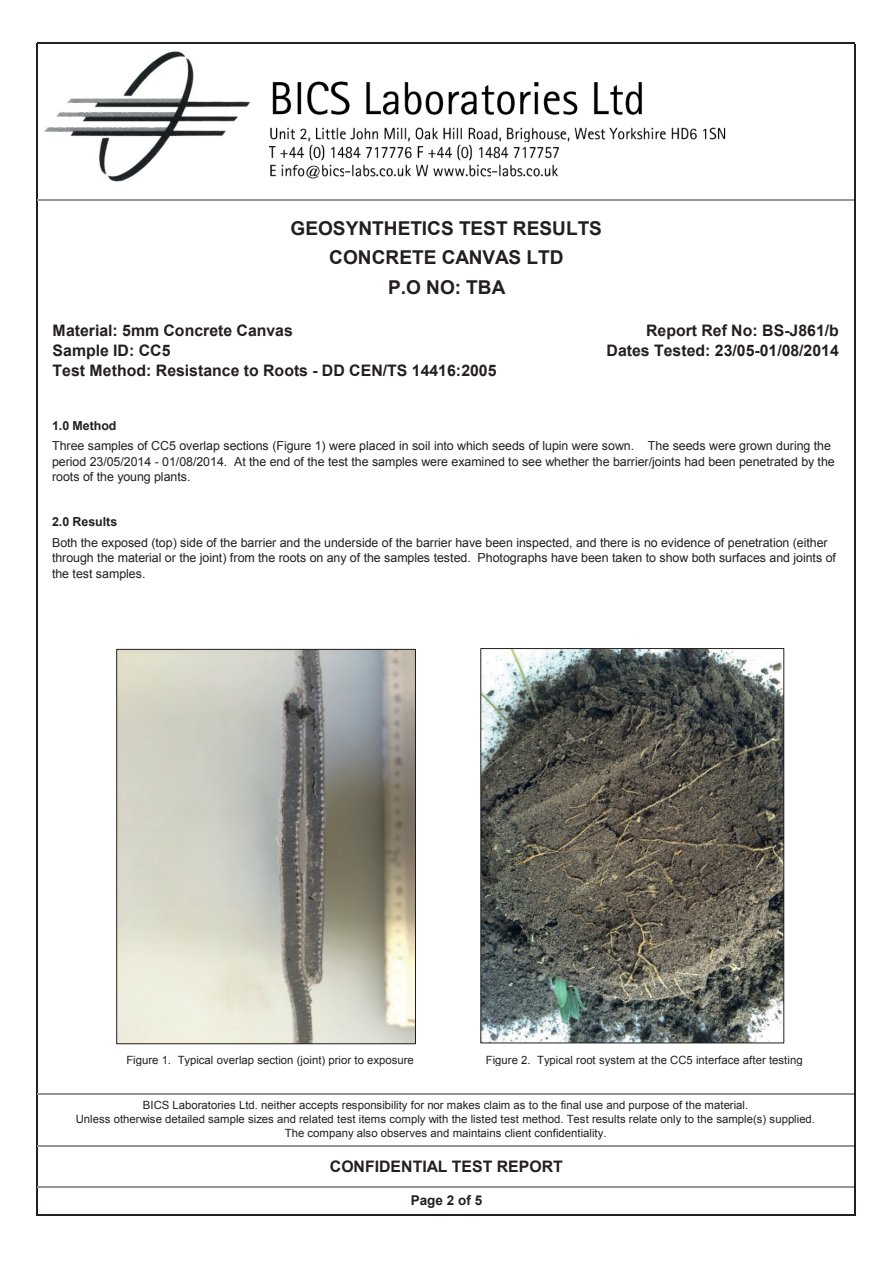
<style>
.page{position:relative;width:893px;height:1263px;background:#fff}
.page>*{position:absolute;margin:0;border:0;box-sizing:border-box;transform-origin:0 0}
.t1{font:700 19.05px/29.5px "Arial";color:#231f20;text-align:center}
.t2{font:700 15.9px/19.8px "Arial";color:#231f20}
.t3{font:700 13.5px "Arial";color:#231f20}
.t4{font:12.45px/15.5px "Arial";letter-spacing:-.005em;color:#231f20}
.t5{font:700 12.45px "Arial";letter-spacing:-.005em;color:#231f20}
.t6{font:11.4px/13.8px "Arial";color:#231f20;text-align:center}
</style>
<div class="page">
<hr style="left:37px;top:43px;width:1px;height:1172px;background:#231f20">
<hr style="left:854px;top:44px;width:1px;height:1171px;background:#231f20">
<hr style="left:38px;top:43px;width:817px;height:1px;background:#231f20">
<hr style="left:38px;top:199px;width:816px;height:1px;background:#939598">
<hr style="left:38px;top:1094px;width:816px;height:1px;background:#939598">
<hr style="left:38px;top:1145px;width:816px;height:1px;background:#939598">
<hr style="left:38px;top:1187px;width:816px;height:1px;background:#939598">
<hr style="left:38px;top:1214px;width:817px;height:1px;background:#231f20">
<img style="left:272px;top:81px;width:370px;height:34px">
<img style="left:270px;top:127px;width:456px;height:15px">
<img style="left:269px;top:144px;width:290px;height:17px">
<img style="left:270px;top:164px;width:288px;height:15px">
<img style="left:344px;top:164px;width:13px;height:15px">
<img style="left:492px;top:164px;width:12px;height:15px">
<img style="left:44px;top:51px;width:207px;height:131px">
<img style="left:482px;top:650px;width:300px;height:391px">
<div style="left:480px;top:648px;width:304px;height:395px;border:1px solid #231f20"></div>
<img style="left:118px;top:651px;width:296px;height:391px">
<div style="left:116px;top:649px;width:300px;height:395px;border:1px solid #231f20"></div>
<h1 class="t1" style="left:291px;top:214px;width:313px">GEOSYNTHETICS TEST RESULTS<br>CONCRETE CANVAS LTD<br>P.O NO: TBA</h1>
<p class="t2" style="left:53px;top:321px;width:445px">Material: 5mm Concrete Canvas<br>Sample ID: CC5<br>Test Method: Resistance to Roots - DD CEN/TS 14416:2005</p>
<p class="t5" style="left:52px;top:418px;width:66px">1.0 Method</p>
<p class="t2" style="left:646px;top:321px;width:194px">Report Ref No: BS-J861/b</p>
<p class="t2" style="left:607px;top:341px;width:234px">Dates Tested: 23/05-01/08/2014</p>
<p class="t4" style="left:52px;top:438px;width:784px">Three samples of CC5 overlap sections (Figure 1) were placed in soil into which seeds of lupin were sown. The seeds were grown during the period 23/05/2014 - 01/08/2014. At the end of the test the samples were examined to see whether the barrier/joints had been penetrated by the roots of the young plants.</p>
<p class="t5" style="left:52px;top:513px;width:67px">2.0 Results</p>
<p class="t4" style="left:52px;top:535px;width:785px">Both the exposed (top) side of the barrier and the underside of the barrier have been inspected, and there is no evidence of penetration (either through the material or the joint) from the roots on any of the samples tested. Photographs have been taken to show both surfaces and joints of the test samples.</p>
<p class="t6" style="left:126px;top:1053px;width:289px">Figure 1. Typical overlap section (joint) prior to exposure</p>
<p class="t6" style="left:486px;top:1053px;width:318px">Figure 2. Typical root system at the CC5 interface after testing</p>
<p class="t6" style="left:76px;top:1099px;width:741px">BICS Laboratories Ltd. neither accepts responsibility for nor makes claim as to the final use and purpose of the material.<br>Unless otherwise detailed sample sizes and related test items comply with the listed test method. Test results relate only to the sample(s) supplied.<br>The company also observes and maintains client confidentiality.</p>
<p class="t2" style="left:330px;top:1156px;width:235px">CONFIDENTIAL TEST REPORT</p>
<p class="t3" style="left:411px;top:1191px;width:73px">Page 2 of 5</p>
</div>
